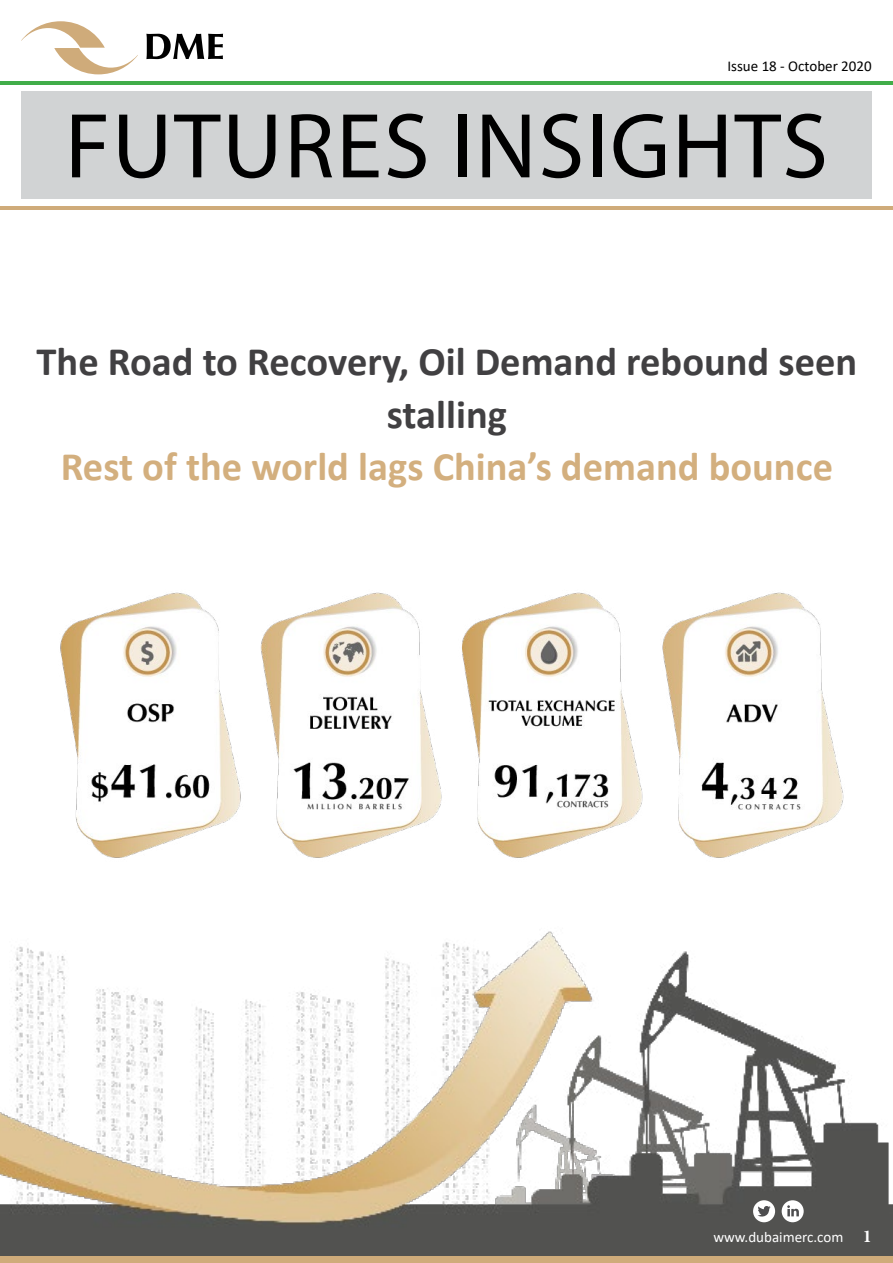
<style>
.page{position:relative;width:893px;height:1263px;background:#fff}
.page>*{position:absolute;margin:0;border:0;box-sizing:border-box;transform-origin:0 0}
.t1{font:93px "Myriad Pro";letter-spacing:.02em;color:#000}
.t2{font:700 40.5px/52.5px "Calibri";color:#414042;text-align:center}
.t3{font:700 40.5px "Calibri";color:#d3af7e}
.t4{font:15px "Calibri";color:#000}
.t5{font:15px "Calibri";color:#fff}
.s1{font-family:"Minion Pro";font-weight:700;font-size:18px}
</style>
<div class="page">
<svg style="left:21px;top:21px;width:117px;height:53px"></svg>
<svg style="left:146px;top:34px;width:77px;height:25px"></svg>
<div style="left:21px;top:92px;width:851px;height:107px;background:#d1d3d4"></div>
<hr style="left:0;top:81px;width:893px;height:3px;background:#41ad49">
<hr style="left:0;top:206px;width:893px;height:3px;background:#cfab7a">
<img style="left:0;top:931px;width:893px;height:325px">
<div style="left:0;top:1256px;width:893px;height:7px;background:#cfab7a"></div>
<div style="left:753px;top:1200px;width:22px;height:22px;background:#fff;border-radius:50%"></div>
<svg style="left:758px;top:1206px;width:12px;height:11px"></svg>
<div style="left:782px;top:1200px;width:22px;height:22px;background:#fff;border-radius:50%"></div>
<svg style="left:787px;top:1205px;width:12px;height:11px"></svg>
<img style="left:60px;top:592px;width:784px;height:266px">
<p class="t4" style="left:727px;top:55px;width:146px">Issue 18 - October 2020</p>
<h1 class="t1" style="left:65px;top:89px;width:764px">FUTURES INSIGHTS</h1>
<p class="t2" style="left:37px;top:335px;width:822px">The Road to Recovery, Oil Demand rebound seen stalling</p>
<p class="t3" style="left:61px;top:438px;width:774px">Rest of the world lags China’s demand bounce</p>
<p class="t5" style="left:713px;top:1226px;width:160px">www.dubaimerc.com <span class="s1">1</span></p>
</div>
